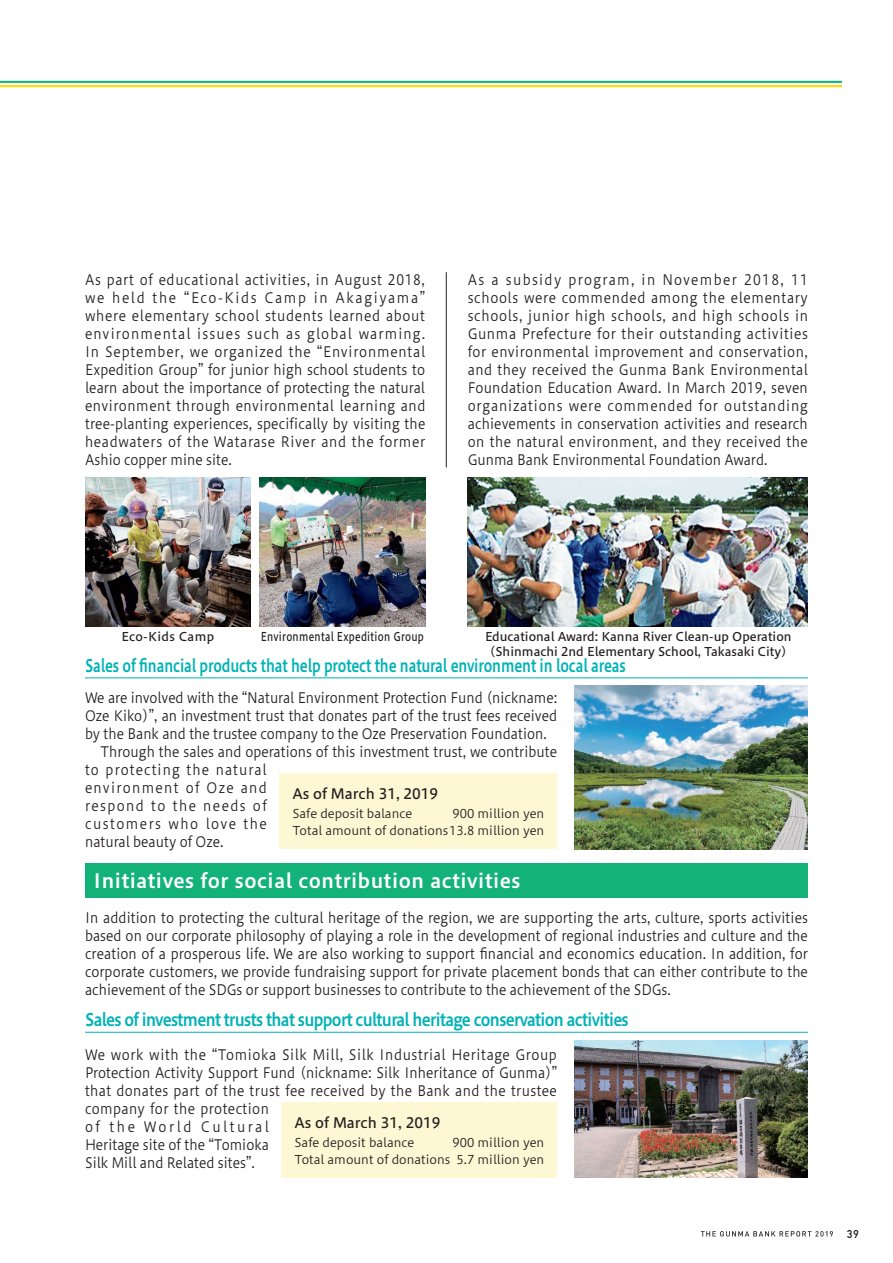
<style>
.page{position:relative;width:893px;height:1263px;background:#fff}
.page>*{position:absolute;margin:0;border:0;box-sizing:border-box;transform-origin:0 0}
.t1{font:19.5px "Hiragino UD Sans Std N W6";letter-spacing:.03em;color:#fff}
.t2{font:17.25px "Hiragino UD Sans Std N W6";letter-spacing:-.01em;color:#00b2b5;scale:.8 1}
.t3{font:17.25px "Hiragino UD Sans Std N W6";letter-spacing:-.04em;color:#00b2b5;scale:.9 1}
.t4{font:14.25px/18px "Hiragino UD Sans Std N W3";color:#231f20;text-align:justify;scale:.9 1}
.t5{font:14.25px/18px "Hiragino UD Sans Std N W3";letter-spacing:.025em;color:#231f20;scale:.9 1}
.t6{font:14.25px "Hiragino UD Sans Std N W5";color:#231f20}
.t7{font:14.25px "Hiragino UD Sans Std N W3";letter-spacing:.08em;color:#231f20;scale:.9 1}
.t8{font:14.25px "Hiragino UD Sans Std N W3";letter-spacing:.1em;color:#231f20;scale:.9 1}
.t9{font:14.25px "Hiragino UD Sans Std N W3";letter-spacing:.105em;color:#231f20;scale:.9 1}
.t10{font:14.25px "Hiragino UD Sans Std N W3";letter-spacing:.11em;color:#231f20;scale:.9 1}
.t11{font:12px/16.5px "Hiragino UD Sans Std N W3";color:#231f20;text-align:right}
.t12{font:12px/15px "Hiragino UD Sans Std N W5";color:#231f20;text-align:center}
.t13{font:12px "Hiragino UD Sans Std N W5";letter-spacing:.03em;color:#231f20;scale:.8 1}
.t14{font:12px "Hiragino UD Sans Std N W5";letter-spacing:.03em;color:#231f20}
.t15{font:700 11.25px "DIN Alternate";color:#231f20}
</style>
<div class="page">
<hr style="left:0;top:81px;width:842px;height:2px;background:#13b27b">
<hr style="left:0;top:85px;width:842px;height:2px;background:#ffdc01">
<hr style="left:446px;top:272px;width:1px;height:195px;background:#231f20">
<img style="left:468px;top:478px;width:340px;height:148px">
<img style="left:259px;top:478px;width:166px;height:148px">
<img style="left:85px;top:478px;width:166px;height:148px">
<img style="left:574px;top:1040px;width:234px;height:138px">
<div style="left:85px;top:864px;width:723px;height:34px;background:#13b27b"></div>
<img style="left:574px;top:686px;width:234px;height:163px">
<hr style="left:85px;top:678px;width:723px;height:1px;background:#00b2b5">
<div style="left:280px;top:774px;width:277px;height:75px;background:#fef7d4"></div>
<hr style="left:85px;top:1032px;width:723px;height:1px;background:#00b2b5">
<div style="left:282px;top:1103px;width:275px;height:75px;background:#fef7d4"></div>
<svg style="left:701px;top:1231px;width:132px;height:5px"></svg>
<p class="t4" style="left:85px;top:269px;width:380px">As part of educational activities, in August 2018, we held the “Eco-Kids Camp in Akagiyama” where elementary school students learned about environmental issues such as global warming.<br>In September, we organized the “Environmental Expedition Group” for junior high school students to learn about the importance of protecting the natural environment through environmental learning and tree-planting experiences, specifically by visiting the headwaters of the Watarase River and the former Ashio copper mine site.</p>
<p class="t4" style="left:468px;top:269px;width:380px">As a subsidy program, in November 2018, 11 schools were commended among the elementary schools, junior high schools, and high schools in Gunma Prefecture for their outstanding activities for environmental improvement and conservation, and they received the Gunma Bank Environmental Foundation Education Award. In March 2019, seven organizations were commended for outstanding achievements in conservation activities and research on the natural environment, and they received the Gunma Bank Environmental Foundation Award.</p>
<p class="t14" style="left:122px;top:627px;width:94px">Eco-Kids Camp</p>
<p class="t13" style="left:261px;top:627px;width:205px">Environmental Expedition Group</p>
<p class="t12" style="left:485px;top:628px;width:308px">Educational Award: Kanna River Clean-up Operation (Shinmachi 2nd Elementary School, Takasaki City)</p>
<p class="t2" style="left:85px;top:653px;width:677px">Sales of financial products that help protect the natural environment in local areas</p>
<p class="t4" style="left:85px;top:688px;width:526px">We are involved with the “Natural Environment Protection Fund (nickname:</p>
<p class="t4" style="left:85px;top:706px;width:526px">Oze Kiko)”, an investment trust that donates part of the trust fees received</p>
<p class="t4" style="left:85px;top:724px;width:514px">by the Bank and the trustee company to the Oze Preservation Foundation.</p>
<p class="t4" style="left:101px;top:742px;width:509px">Through the sales and operations of this investment trust, we contribute</p>
<p class="t7" style="left:85px;top:759px;width:203px">to protecting the natural</p>
<p class="t8" style="left:85px;top:777px;width:204px">environment of Oze and</p>
<p class="t9" style="left:85px;top:795px;width:204px">respond to the needs of</p>
<p class="t10" style="left:85px;top:813px;width:204px">customers who love the</p>
<p class="t4" style="left:85px;top:832px;width:155px">natural beauty of Oze.</p>
<p class="t6" style="left:292px;top:783px;width:147px">As of March 31, 2019</p>
<p class="t11" style="left:292px;top:805px;width:121px">Safe deposit balance</p>
<p class="t11" style="left:292px;top:805px;width:253px">900 million yen<br>Total amount of donations13.8 million yen</p>
<h1 class="t1" style="left:94px;top:866px;width:428px">Initiatives for social contribution activities</h1>
<p class="t4" style="left:85px;top:908px;width:805px">In addition to protecting the cultural heritage of the region, we are supporting the arts, culture, sports activities based on our corporate philosophy of playing a role in the development of regional industries and culture and the creation of a prosperous life. We are also working to support financial and economics education. In addition, for corporate customers, we provide fundraising support for private placement bonds that can either contribute to the achievement of the SDGs or support businesses to contribute to the achievement of the SDGs.</p>
<p class="t3" style="left:85px;top:1007px;width:606px">Sales of investment trusts that support cultural heritage conservation activities</p>
<p class="t5" style="left:85px;top:1045px;width:527px">We work with the “Tomioka Silk Mill, Silk Industrial Heritage Group Protection Activity Support Fund (nickname: Silk Inheritance of Gunma)” that donates part of the trust fee received by the Bank and the trustee company for the protection<br>of the World Cultural<br>Heritage site of the “Tomioka<br>Silk Mill and Related sites”.</p>
<p class="t6" style="left:294px;top:1112px;width:147px">As of March 31, 2019</p>
<p class="t11" style="left:294px;top:1134px;width:121px">Safe deposit balance</p>
<p class="t11" style="left:294px;top:1134px;width:251px">900 million yen<br>Total amount of donations 5.7 million yen</p>
<p class="t15" style="left:847px;top:1225px;width:13px">39</p>
</div>
